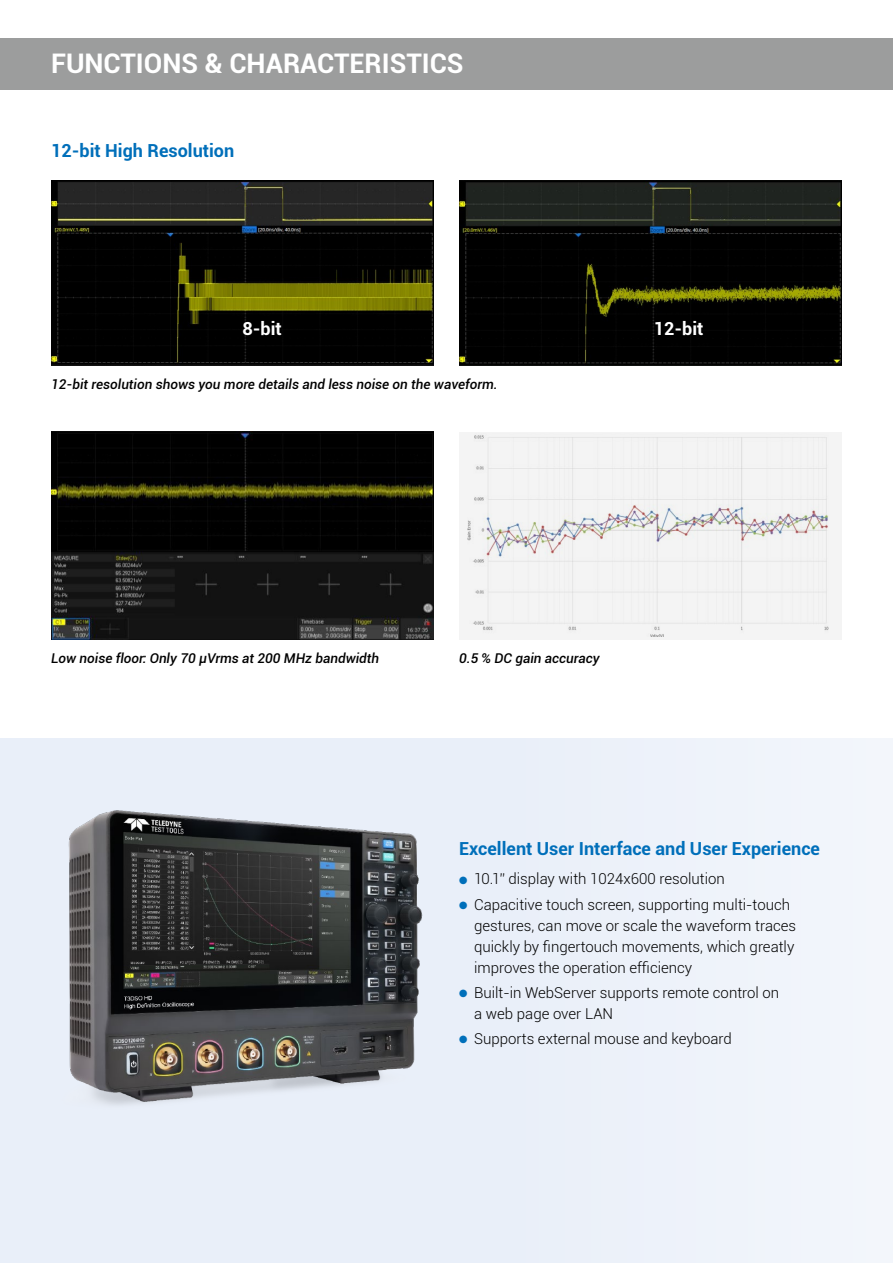
<style>
.page{position:relative;width:893px;height:1263px;background:#fff}
.page>*{position:absolute;margin:0;border:0;box-sizing:border-box;transform-origin:0 0}
.t1{font:700 27px "Roboto";color:#fff}
.t2{font:700 18px "Roboto";color:#006fba}
.t3{font:700 18px "Roboto";color:#fff}
.t4{font:300 15px/21px "Roboto";color:#000}
.t5{font:italic 500 13.5px "Roboto";color:#000}
.s1{color:#006fba}
</style>
<div class="page">
<div style="left:0;top:738px;width:893px;height:525px;background:#e9eff9"></div>
<div style="left:0;top:38px;width:893px;height:51px;background:#9c9d9d"></div>
<img style="left:51px;top:180px;width:383px;height:185px">
<img style="left:459px;top:180px;width:383px;height:185px">
<img style="left:51px;top:432px;width:383px;height:207px">
<div style="left:459px;top:432px;width:383px;height:207px;background:#f4f4f4"></div>
<img style="left:467px;top:435px;width:362px;height:201px">
<img style="left:68px;top:810px;width:355px;height:295px">
<h1 class="t1" style="left:51px;top:45px;width:414px">FUNCTIONS &amp; CHARACTERISTICS</h1>
<p class="t2" style="left:51px;top:138px;width:185px">12-bit High Resolution</p>
<p class="t3" style="left:242px;top:315px;width:41px">8-bit</p>
<p class="t3" style="left:654px;top:315px;width:51px">12-bit</p>
<p class="t5" style="left:51px;top:374px;width:448px">12-bit resolution shows you more details and less noise on the waveform.</p>
<p class="t5" style="left:51px;top:649px;width:330px">Low noise floor: Only 70 μVrms at 200 MHz bandwidth</p>
<p class="t5" style="left:459px;top:649px;width:142px">0.5 % DC gain accuracy</p>
<p class="t2" style="left:459px;top:836px;width:362px">Excellent User Interface and User Experience</p>
<p class="t4" style="left:459px;top:868px;width:267px"><span class="s1">●</span> 10.1” display with 1024x600 resolution</p>
<p class="t4" style="left:474px;top:893px;width:324px;text-indent:-15px"><span class="s1">●</span> Capacitive touch screen, supporting multi-touch gestures, can move or scale the waveform traces quickly by fingertouch movements, which greatly improves the operation efficiency</p>
<p class="t4" style="left:474px;top:981px;width:307px;text-indent:-15px"><span class="s1">●</span> Built-in WebServer supports remote control on a web page over LAN</p>
<p class="t4" style="left:459px;top:1028px;width:274px"><span class="s1">●</span> Supports external mouse and keyboard</p>
</div>
